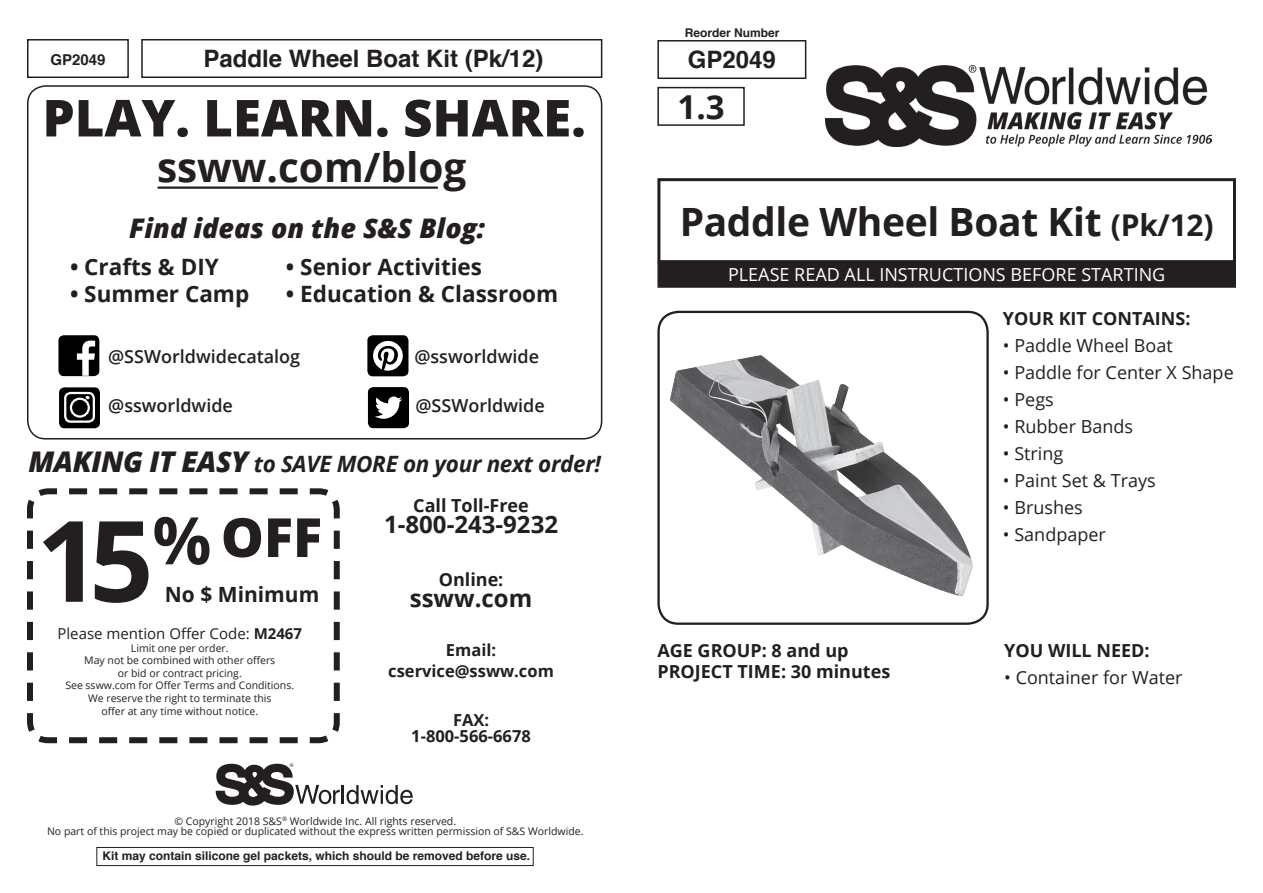
<style>
.page{position:relative;width:1263px;height:893px;background:#fff}
.page>*{position:absolute;margin:0;border:0;box-sizing:border-box;transform-origin:0 0}
.t1{font:700 112.5px "Open Sans";color:#231f20}
.t2{font:800 54px "Open Sans";color:#231f20}
.t3{font:800 51px "Open Sans";color:#231f20}
.t4{font:700 40.5px "Open Sans";color:#231f20}
.t5{font:700 39px "Open Sans";letter-spacing:-.01em;color:#231f20}
.t6{font:700 33px "Open Sans";color:#231f20}
.t7{font:italic 800 27px "Open Sans";color:#231f20}
.t8{font:700 24px "Helvetica";color:#231f20}
.t9{font:700 24px "Open Sans";color:#231f20}
.t10{font:700 22.5px "Open Sans";color:#231f20}
.t11{font:italic 700 22.5px "Open Sans";letter-spacing:-.015em;color:#231f20}
.t12{font:700 21px "Open Sans";color:#231f20}
.t13{font:18px "Open Sans";color:#231f20}
.t14{font:700 18px/21.6px "Open Sans";color:#231f20}
.t15{font:600 18px "Open Sans";color:#231f20}
.t16{font:18px "Open Sans";color:#fff}
.t17{font:800 18px "Open Sans";color:#fff}
.t18{font:700 16.5px/21px "Open Sans";color:#231f20;text-align:center}
.t19{font:15px "Open Sans";color:#231f20}
.t20{font:700 15px "Helvetica";color:#231f20}
.t21{font:700 12px "Helvetica";color:#231f20}
.t22{font:10.5px/12.6px "Open Sans";color:#231f20;text-align:center}
.t23{font:5.1px "Helvetica";color:#231f20}
.s1{font-weight:800;font-size:28.5px}
.s2{font-weight:700}
.s3{font-size:30px}
</style>
<div class="page">
<div style="left:27px;top:39px;width:102px;height:39px;border:2px solid #231f20"></div>
<div style="left:657px;top:40px;width:149px;height:39px;border:2px solid #231f20"></div>
<div style="left:657px;top:178px;width:579px;height:85px;border:3px solid #231f20"></div>
<div style="left:659px;top:263px;width:575px;height:23px;background:#231f20"></div>
<div style="left:657px;top:262px;width:579px;height:26px;border:3px solid #231f20"></div>
<div style="left:141px;top:39px;width:461px;height:39px;border:2px solid #231f20"></div>
<img style="left:670px;top:355px;width:303px;height:242px">
<div style="left:657px;top:311px;width:332px;height:314px;border:2px solid #231f20;border-radius:20px"></div>
<div style="left:657px;top:87px;width:88px;height:39px;border:2px solid #231f20"></div>
<img style="left:825px;top:65px;width:387px;height:82px">
<div style="left:27px;top:85px;width:575px;height:354px;border:2px solid #231f20;border-radius:18px"></div>
<svg style="left:27px;top:488px;width:313px;height:256px"></svg>
<hr style="left:341px;top:785px;width:3px;height:19px;background:#231f20">
<svg style="left:346px;top:785px;width:67px;height:19px"></svg>
<svg style="left:215px;top:763px;width:125px;height:43px"></svg>
<div style="left:96px;top:847px;width:438px;height:19px;border:1px solid #231f20"></div>
<div style="left:367px;top:335px;width:41px;height:41px;background:#000;border-radius:5px"></div>
<svg style="left:373px;top:341px;width:30px;height:30px"></svg>
<div style="left:58px;top:335px;width:41px;height:41px;background:#000;border-radius:5px"></div>
<svg style="left:77px;top:341px;width:18px;height:35px"></svg>
<div style="left:368px;top:387px;width:41px;height:41px;background:#000;border-radius:5px"></div>
<svg style="left:375px;top:396px;width:27px;height:23px"></svg>
<div style="left:59px;top:387px;width:41px;height:41px;background:#000;border-radius:5px"></div>
<div style="left:64px;top:392px;width:31px;height:31px;border:2px solid #fff;border-radius:5px"></div>
<div style="left:70px;top:398px;width:20px;height:20px;border:2px solid #fff;border-radius:50%"></div>
<hr style="left:158px;top:186px;width:279px;height:3px;background:#231f20">
<p class="t21" style="left:685px;top:23px;width:96px">Reorder Number</p>
<h3 class="t8" style="left:203px;top:39px;width:342px">Paddle Wheel Boat Kit (Pk/12)</h3>
<h3 class="t20" style="left:50px;top:48px;width:57px">GP2049</h3>
<h3 class="t8" style="left:688px;top:40px;width:90px">GP2049</h3>
<h3 class="t3" style="left:42px;top:79px;width:545px">PLAY. LEARN. SHARE.</h3>
<h3 class="t4" style="left:157px;top:138px;width:311px">ssww.com/blog</h3>
<h3 class="t7" style="left:129px;top:207px;width:357px">Find ideas on the S&amp;S Blog:</h3>
<h3 class="t10" style="left:70px;top:251px;width:150px">• Crafts &amp; DIY</h3>
<h3 class="t10" style="left:70px;top:278px;width:181px">• Summer Camp</h3>
<h3 class="t10" style="left:286px;top:251px;width:198px">• Senior Activities</h3>
<h3 class="t10" style="left:286px;top:278px;width:274px">• Education &amp; Classroom</h3>
<h3 class="t17" style="left:85px;top:379px;width:7px">.</h3>
<h3 class="t15" style="left:108px;top:344px;width:194px">@SSWorldwidecatalog</h3>
<h3 class="t15" style="left:108px;top:393px;width:126px">@ssworldwide</h3>
<h3 class="t15" style="left:414px;top:344px;width:126px">@ssworldwide</h3>
<h3 class="t15" style="left:415px;top:393px;width:131px">@SSWorldwide</h3>
<h3 class="t11" style="left:28px;top:448px;width:574px"><span class="s1">MAKING IT EASY</span> to SAVE MORE on your next order!</h3>
<h1 class="t1" style="left:36px;top:481px;width:177px">15<sup>%</sup></h1>
<h2 class="t2" style="left:221px;top:496px;width:103px">OFF</h2>
<h3 class="t12" style="left:165px;top:580px;width:156px">No $ Minimum</h3>
<h3 class="t19" style="left:57px;top:623px;width:246px">Please mention Offer Code: <span class="s2">M2467</span></h3>
<p class="t22" style="left:65px;top:641px;width:230px">Limit one per order.<br>May not be combined with other offers<br>or bid or contract pricing.<br>See ssww.com for Offer Terms and Conditions.<br>We reserve the right to terminate this<br>offer at any time without notice.</p>
<p class="t23" style="left:290px;top:762px;width:5px">®</p>
<h3 class="t14" style="left:413px;top:494px;width:117px">Call Toll-Free</h3>
<h3 class="t9" style="left:384px;top:507px;width:175px">1-800-243-9232</h3>
<h3 class="t14" style="left:439px;top:569px;width:66px">Online:</h3>
<h3 class="t9" style="left:410px;top:582px;width:124px">ssww.com</h3>
<h3 class="t18" style="left:388px;top:639px;width:167px">Email: cservice@ssww.com</h3>
<h3 class="t18" style="left:411px;top:711px;width:121px;line-height:16.5px">FAX:<br>1-800-566-6678</h3>
<p class="t22" style="left:47px;top:816px;width:538px;line-height:10.5px">© Copyright 2018 S&amp;S<sup>®</sup> Worldwide Inc. All rights reserved.<br>No part of this project may be copied or duplicated without the express written permission of S&amp;S Worldwide.</p>
<p class="t21" style="left:103px;top:846px;width:429px">Kit may contain silicone gel packets, which should be removed before use.</p>
<h3 class="t6" style="left:677px;top:84px;width:49px">1.3</h3>
<h3 class="t5" style="left:680px;top:195px;width:535px">Paddle Wheel Boat Kit <span class="s3">(Pk/12)</span></h3>
<h3 class="t16" style="left:728px;top:263px;width:439px">PLEASE READ ALL INSTRUCTIONS BEFORE STARTING</h3>
<h3 class="t14" style="left:657px;top:639px;width:234px">AGE GROUP: 8 and up<br>PROJECT TIME: 30 minutes</h3>
<h3 class="t14" style="left:1003px;top:307px;width:189px">YOUR KIT CONTAINS:</h3>
<h3 class="t13" style="left:1003px;top:333px;width:171px">• Paddle Wheel Boat</h3>
<h3 class="t13" style="left:1003px;top:360px;width:232px">• Paddle for Center X Shape</h3>
<h3 class="t13" style="left:1003px;top:387px;width:52px">• Pegs</h3>
<h3 class="t13" style="left:1003px;top:414px;width:132px">• Rubber Bands</h3>
<h3 class="t13" style="left:1003px;top:441px;width:62px">• String</h3>
<h3 class="t13" style="left:1003px;top:468px;width:154px">• Paint Set &amp; Trays</h3>
<h3 class="t13" style="left:1003px;top:495px;width:81px">• Brushes</h3>
<h3 class="t13" style="left:1003px;top:522px;width:104px">• Sandpaper</h3>
<h3 class="t14" style="left:1004px;top:639px;width:147px">YOU WILL NEED:</h3>
<h3 class="t13" style="left:1004px;top:665px;width:180px">• Container for Water</h3>
</div>
